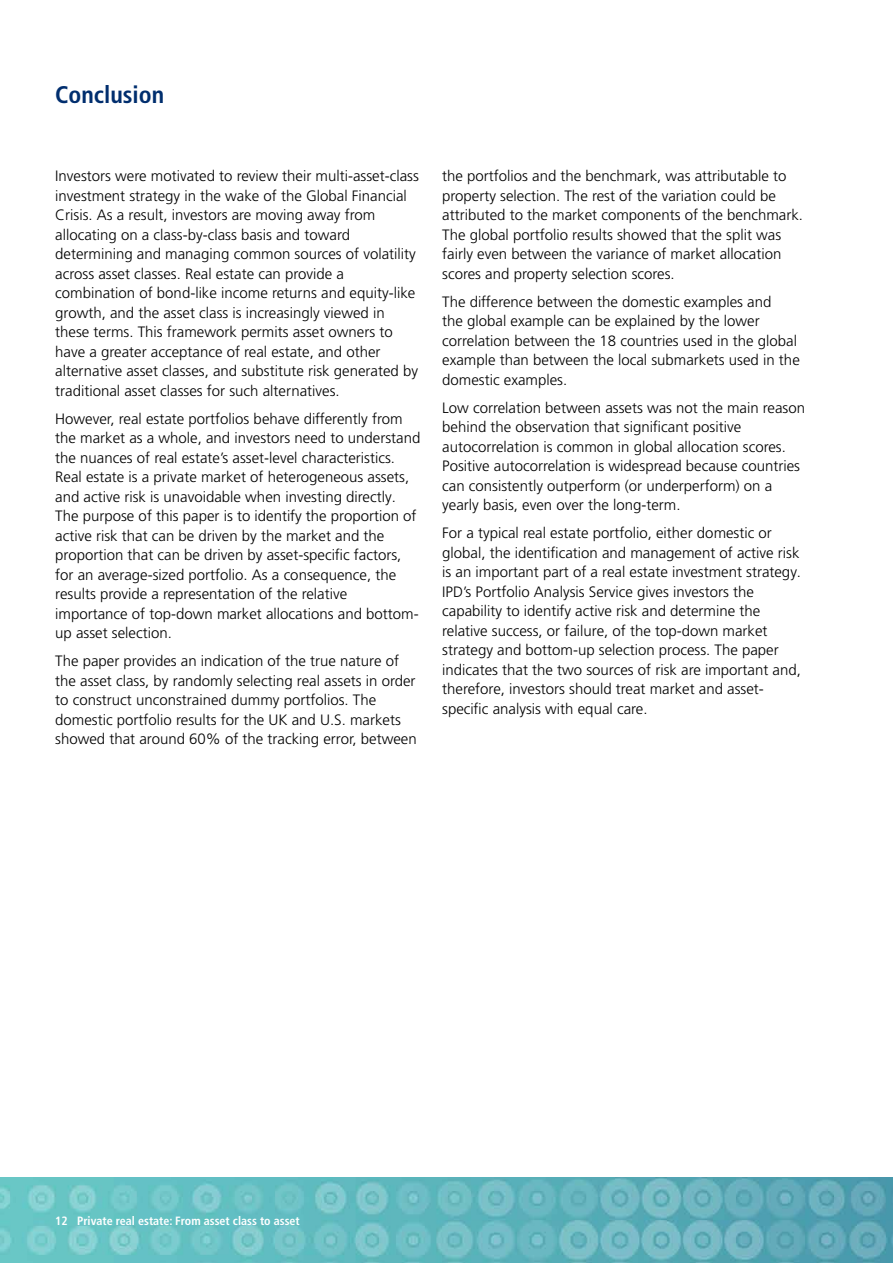
<style>
.page{position:relative;width:893px;height:1263px;background:#fff}
.page>*{position:absolute;margin:0;border:0;box-sizing:border-box;transform-origin:0 0}
.t1{font:700 condensed 24px "Frutiger LT Pro";color:#002e6e}
.t2{font:300 15px/19.5px "Frutiger LT Pro";color:#000}
.t3{font:700 condensed 12px "Frutiger LT Pro";color:#fff}
</style>
<div class="page">
<img style="left:0;top:1178px;width:893px;height:85px">
<h1 class="t1" style="left:55px;top:80px;width:110px">Conclusion</h1>
<p class="t2" style="left:55px;top:167px;width:365px">Investors were motivated to review their multi-asset-class investment strategy in the wake of the Global Financial Crisis. As a result, investors are moving away from allocating on a class-by-class basis and toward determining and managing common sources of volatility across asset classes. Real estate can provide a combination of bond-like income returns and equity-like growth, and the asset class is increasingly viewed in these terms. This framework permits asset owners to have a greater acceptance of real estate, and other alternative asset classes, and substitute risk generated by traditional asset classes for such alternatives.</p>
<p class="t2" style="left:55px;top:409px;width:367px">However, real estate portfolios behave differently from the market as a whole, and investors need to understand the nuances of real estate’s asset-level characteristics.<br>Real estate is a private market of heterogeneous assets, and active risk is unavoidable when investing directly.<br>The purpose of this paper is to identify the proportion of active risk that can be driven by the market and the proportion that can be driven by asset-specific factors, for an average-sized portfolio. As a consequence, the results provide a representation of the relative importance of top-down market allocations and bottom&shy;up asset selection.</p>
<p class="t2" style="left:55px;top:652px;width:363px">The paper provides an indication of the true nature of the asset class, by randomly selecting real assets in order to construct unconstrained dummy portfolios. The domestic portfolio results for the UK and U.S. markets showed that around 60% of the tracking error, between</p>
<p class="t2" style="left:442px;top:167px;width:362px">the portfolios and the benchmark, was attributable to property selection. The rest of the variation could be attributed to the market components of the benchmark.<br>The global portfolio results showed that the split was fairly even between the variance of market allocation scores and property selection scores.</p>
<p class="t2" style="left:442px;top:292px;width:359px">The difference between the domestic examples and<br>the global example can be explained by the lower correlation between the 18 countries used in the global example than between the local submarkets used in the domestic examples.</p>
<p class="t2" style="left:442px;top:398px;width:364px">Low correlation between assets was not the main reason behind the observation that significant positive autocorrelation is common in global allocation scores.<br>Positive autocorrelation is widespread because countries can consistently outperform (or underperform) on a yearly basis, even over the long-term.</p>
<p class="t2" style="left:442px;top:524px;width:360px">For a typical real estate portfolio, either domestic or global, the identification and management of active risk is an important part of a real estate investment strategy.<br>IPD’s Portfolio Analysis Service gives investors the capability to identify active risk and determine the relative success, or failure, of the top-down market strategy and bottom-up selection process. The paper indicates that the two sources of risk are important and, therefore, investors should treat market and asset&shy;specific analysis with equal care.</p>
<p class="t3" style="left:55px;top:1214px;width:246px">12 Private real estate: From asset class to asset</p>
</div>
